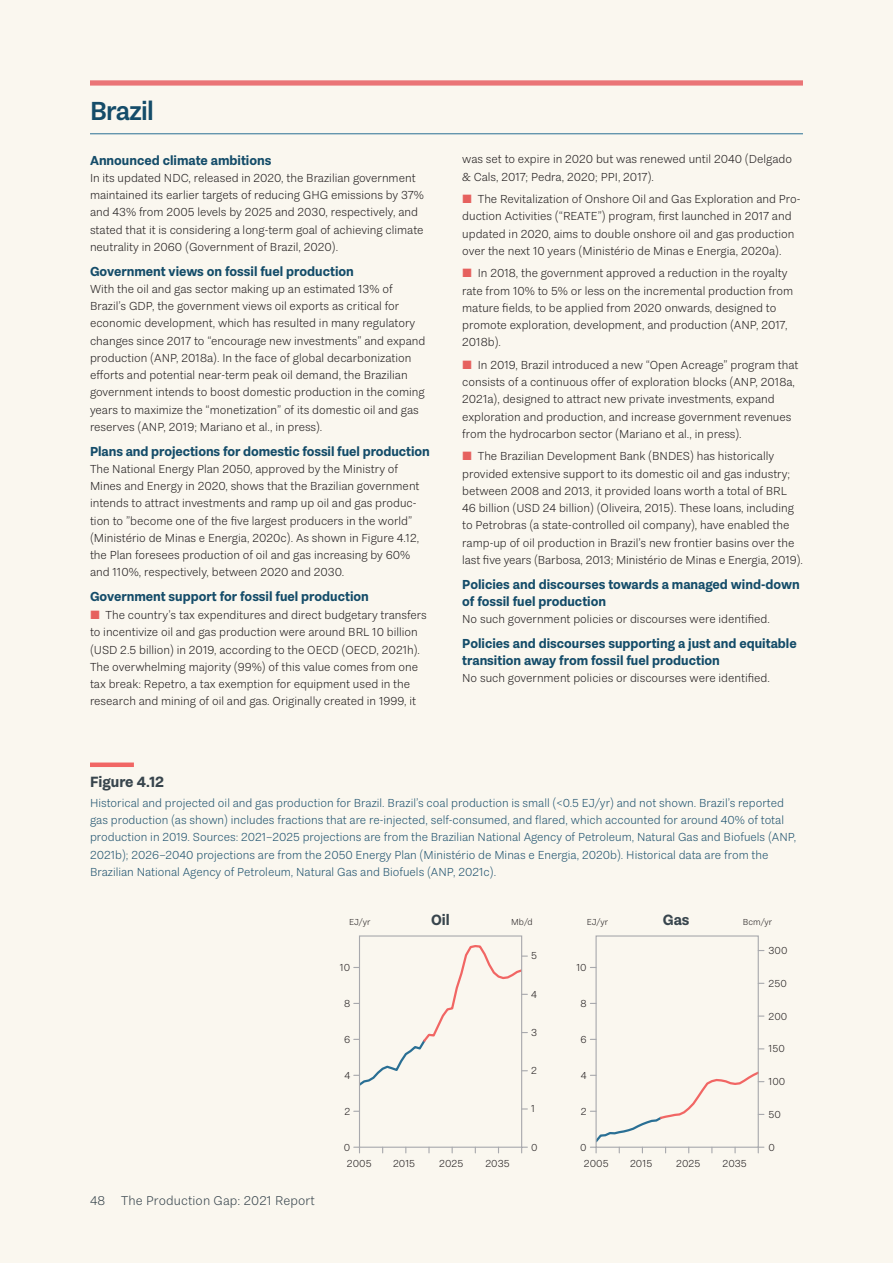
<style>
.page{position:relative;width:893px;height:1263px;background:#faf7ef}
.page>*{position:absolute;margin:0;border:0;box-sizing:border-box;transform-origin:0 0}
.t1{font:600 27px "Passenger Sans";letter-spacing:-.025em;color:#144c69}
.t2{font:700 15.3px "Passenger Sans";color:#38454d}
.t3{font:700 13.5px/17.2px "Passenger Sans";color:#144c69}
.t4{font:300 13.2px "Passenger Sans";letter-spacing:.01em;color:#38454d}
.t5{font:300 12px/17.2px "Passenger Sans";color:#231f20}
.t6{font:300 12px/17.2px "Passenger Sans";color:#20536f}
.t7{font:300 10.5px "Passenger Sans";color:#231f20}
.t8{font:300 9px "Passenger Sans";color:#231f20}
.s1{font-family:"Mathematical Pi OTF6";font-weight:400;color:#e6615e}
</style>
<div class="page">
<div style="left:90px;top:762px;width:44px;height:5px;background:#f16664"></div>
<div style="left:90px;top:80px;width:713px;height:6px;background:#ea7577"></div>
<hr style="left:90px;top:134px;width:713px;height:1px;background:#296f94">
<div style="left:359px;top:935px;width:163px;height:213px;border:1px solid #a8a9ad"></div>
<svg style="left:428px;top:1147px;width:2px;height:6px"></svg>
<svg style="left:354px;top:1146px;width:6px;height:7px"></svg>
<svg style="left:521px;top:1146px;width:6px;height:7px"></svg>
<svg style="left:354px;top:944px;width:173px;height:144px"></svg>
<div style="left:595px;top:935px;width:164px;height:213px;border:1px solid #a8a9ad"></div>
<svg style="left:590px;top:1070px;width:174px;height:83px"></svg>
<svg style="left:758px;top:1015px;width:6px;height:2px"></svg>
<h1 class="t1" style="left:90px;top:96px;width:65px">Brazil</h1>
<p class="t3" style="left:90px;top:151px;width:183px">Announced climate ambitions</p>
<p class="t5" style="left:90px;top:169px;width:336px">In its updated NDC, released in 2020, the Brazilian government maintained its earlier targets of reducing GHG emissions by 37% and 43% from 2005 levels by 2025 and 2030, respectively, and stated that it is considering a long-term goal of achieving climate neutrality in 2060 (Government of Brazil, 2020).</p>
<p class="t3" style="left:90px;top:262px;width:265px">Government views on fossil fuel production</p>
<p class="t5" style="left:90px;top:280px;width:337px">With the oil and gas sector making up an estimated 13% of Brazil’s GDP, the government views oil exports as critical for economic development, which has resulted in many regulatory changes since 2017 to “encourage new investments” and expand production (ANP, 2018a). In the face of global decarbonization efforts and potential near-term peak oil demand, the Brazilian government intends to boost domestic production in the coming years to maximize the “monetization” of its domestic oil and gas reserves (ANP, 2019; Mariano et al., in press).</p>
<p class="t3" style="left:90px;top:442px;width:341px">Plans and projections for domestic fossil fuel production</p>
<p class="t5" style="left:90px;top:460px;width:331px">The National Energy Plan 2050, approved by the Ministry of Mines and Energy in 2020, shows that the Brazilian government intends to attract investments and ramp up oil and gas produc&shy;tion to ”become one of the five largest producers in the world” (Ministério de Minas e Energia, 2020c). As shown in Figure 4.12, the Plan foresees production of oil and gas increasing by 60% and 110%, respectively, between 2020 and 2030.</p>
<p class="t3" style="left:90px;top:588px;width:280px">Government support for fossil fuel production</p>
<p class="t5" style="left:90px;top:606px;width:338px"><span class="s1">j</span> The country’s tax expenditures and direct budgetary transfers to incentivize oil and gas production were around BRL 10 billion (USD 2.5 billion) in 2019, according to the OECD (OECD, 2021h).<br>The overwhelming majority (99%) of this value comes from one tax break: Repetro, a tax exemption for equipment used in the research and mining of oil and gas. Originally created in 1999, it</p>
<p class="t5" style="left:462px;top:151px;width:331px">was set to expire in 2020 but was renewed until 2040 (Delgado &amp; Cals, 2017; Pedra, 2020; PPI, 2017).</p>
<p class="t5" style="left:462px;top:190px;width:340px"><span class="s1">j</span> The Revitalization of Onshore Oil and Gas Exploration and Pro&shy;duction Activities (“REATE”) program, first launched in 2017 and updated in 2020, aims to double onshore oil and gas production over the next 10 years (Ministério de Minas e Energia, 2020a).</p>
<p class="t5" style="left:462px;top:265px;width:332px"><span class="s1">j</span> In 2018, the government approved a reduction in the royalty rate from 10% to 5% or less on the incremental production from mature fields, to be applied from 2020 onwards, designed to promote exploration, development, and production (ANP, 2017, 2018b).</p>
<p class="t5" style="left:462px;top:356px;width:338px"><span class="s1">j</span> In 2019, Brazil introduced a new “Open Acreage” program that consists of a continuous offer of exploration blocks (ANP, 2018a, 2021a), designed to attract new private investments, expand exploration and production, and increase government revenues from the hydrocarbon sector (Mariano et al., in press).</p>
<p class="t5" style="left:462px;top:448px;width:342px"><span class="s1">j</span> The Brazilian Development Bank (BNDES) has historically provided extensive support to its domestic oil and gas industry; between 2008 and 2013, it provided loans worth a total of BRL 46 billion (USD 24 billion) (Oliveira, 2015). These loans, including to Petrobras (a state-controlled oil company), have enabled the ramp-up of oil production in Brazil’s new frontier basins over the last five years (Barbosa, 2013; Ministério de Minas e Energia, 2019).</p>
<p class="t3" style="left:462px;top:575px;width:339px">Policies and discourses towards a managed wind-down of fossil fuel production</p>
<p class="t5" style="left:462px;top:610px;width:309px">No such government policies or discourses were identified.</p>
<p class="t3" style="left:462px;top:635px;width:336px">Policies and discourses supporting a just and equitable transition away from fossil fuel production</p>
<p class="t5" style="left:462px;top:670px;width:309px">No such government policies or discourses were identified.</p>
<p class="t2" style="left:90px;top:772px;width:76px">Figure 4.12</p>
<p class="t6" style="left:90px;top:794px;width:708px">Historical and projected oil and gas production for Brazil. Brazil’s coal production is small (&lt;0.5 EJ/yr) and not shown. Brazil’s reported gas production (as shown) includes fractions that are re-injected, self-consumed, and flared, which accounted for around 40% of total production in 2019. Sources: 2021–2025 projections are from the Brazilian National Agency of Petroleum, Natural Gas and Biofuels (ANP, 2021b); 2026–2040 projections are from the 2050 Energy Plan (Ministério de Minas e Energia, 2020b). Historical data are from the Brazilian National Agency of Petroleum, Natural Gas and Biofuels (ANP, 2021c).</p>
<p class="t8" style="left:349px;top:917px;width:23px">EJ/yr</p>
<p class="t2" style="left:431px;top:911px;width:20px">Oil</p>
<p class="t8" style="left:511px;top:917px;width:23px">Mb/d</p>
<p class="t7" style="left:340px;top:961px;width:12px">10</p>
<p class="t7" style="left:344px;top:997px;width:8px">8</p>
<p class="t7" style="left:344px;top:1033px;width:8px">6</p>
<p class="t7" style="left:344px;top:1069px;width:7px">4</p>
<p class="t7" style="left:344px;top:1105px;width:7px">2</p>
<p class="t7" style="left:344px;top:1141px;width:8px">0</p>
<p class="t7" style="left:531px;top:950px;width:7px">5</p>
<p class="t7" style="left:531px;top:988px;width:7px">4</p>
<p class="t7" style="left:531px;top:1026px;width:8px">3</p>
<p class="t7" style="left:531px;top:1064px;width:7px">2</p>
<p class="t7" style="left:531px;top:1103px;width:5px">1</p>
<p class="t7" style="left:531px;top:1141px;width:8px">0</p>
<p class="t8" style="left:587px;top:917px;width:23px">EJ/yr</p>
<p class="t2" style="left:663px;top:911px;width:28px">Gas</p>
<p class="t8" style="left:743px;top:917px;width:31px">Bcm/yr</p>
<p class="t7" style="left:576px;top:961px;width:12px">10</p>
<p class="t7" style="left:581px;top:997px;width:8px">8</p>
<p class="t7" style="left:581px;top:1033px;width:8px">6</p>
<p class="t7" style="left:581px;top:1069px;width:7px">4</p>
<p class="t7" style="left:581px;top:1105px;width:7px">2</p>
<p class="t7" style="left:580px;top:1141px;width:8px">0</p>
<p class="t7" style="left:769px;top:945px;width:20px">300</p>
<p class="t7" style="left:769px;top:977px;width:20px">250</p>
<p class="t7" style="left:769px;top:1010px;width:20px">200</p>
<p class="t7" style="left:769px;top:1043px;width:18px">150</p>
<p class="t7" style="left:769px;top:1075px;width:18px">100</p>
<p class="t7" style="left:769px;top:1108px;width:14px">50</p>
<p class="t7" style="left:769px;top:1141px;width:8px">0</p>
<p class="t4" style="left:90px;top:1193px;width:226px">48 The Production Gap: 2021 Report</p>
<p class="t7" style="left:347px;top:1157px;width:26px">2005</p>
<p class="t7" style="left:393px;top:1157px;width:24px">2015</p>
<p class="t7" style="left:439px;top:1157px;width:26px">2025</p>
<p class="t7" style="left:485px;top:1157px;width:26px">2035</p>
<p class="t7" style="left:584px;top:1157px;width:26px">2005</p>
<p class="t7" style="left:630px;top:1157px;width:24px">2015</p>
<p class="t7" style="left:676px;top:1157px;width:26px">2025</p>
<p class="t7" style="left:722px;top:1157px;width:26px">2035</p>
</div>
